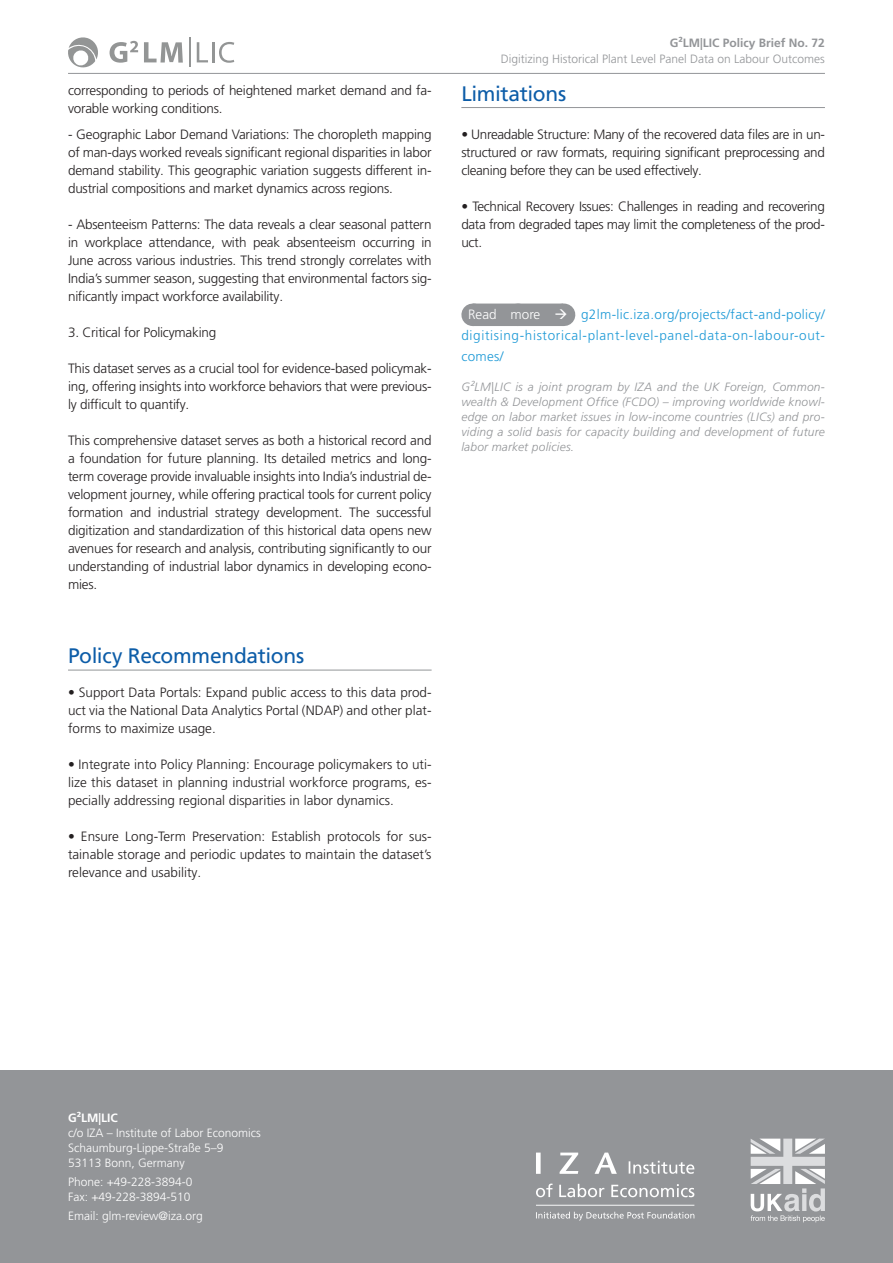
<style>
.page{position:relative;width:893px;height:1263px;background:#fff}
.page>*{position:absolute;margin:0;border:0;box-sizing:border-box;transform-origin:0 0}
.Content___H1{font:21px "Frutiger LT Pro";letter-spacing:-.015em;color:#0d5da8}
.Content___Body_Text{font:300 13.5px/18px "Frutiger LT Pro";letter-spacing:-.015em;color:#231f20;text-align:justify}
.Content___Body_Text-2{font:300 13.5px/21px "Frutiger LT Pro";letter-spacing:.05em;color:#1d99d6;text-align:justify}
.Content___Body_Text-3{font:italic 300 12px/15px "Frutiger LT Pro";letter-spacing:.015em;color:#939598;text-align:justify}
.Imprint{font:300 12px "Frutiger LT Pro";color:#fff}
.Title___Verso{font:300 12px "Frutiger LT Pro";color:#939598}
.Title___Verso-2{font:700 12px "Frutiger LT Pro";color:#939598}
.Imprint-2{font:700 12px "Frutiger LT Pro";color:#fff}
.s1{color:#fff}
</style>
<div class="page">
<div style="left:0;top:1070px;width:893px;height:193px;background:#939598"></div>
<hr style="left:68px;top:73px;width:757px;height:1px;background:#939598">
<svg style="left:536px;top:1152px;width:158px;height:68px"></svg>
<svg style="left:751px;top:1138px;width:74px;height:84px"></svg>
<svg style="left:197px;top:42px;width:11px;height:20px"></svg>
<hr style="left:212px;top:42px;width:3px;height:20px;background:#939595">
<svg style="left:219px;top:42px;width:15px;height:21px"></svg>
<svg style="left:68px;top:37px;width:30px;height:30px"></svg>
<hr style="left:189px;top:37px;width:2px;height:30px;background:#939595">
<svg style="left:144px;top:42px;width:39px;height:21px"></svg>
<svg style="left:110px;top:41px;width:28px;height:22px"></svg>
<hr style="left:68px;top:670px;width:364px;height:1px;background:#939598">
<hr style="left:461px;top:107px;width:364px;height:1px;background:#939598">
<div style="left:473px;top:304px;width:90px;height:22px;background:#939598"></div>
<svg style="left:563px;top:304px;width:1px;height:22px"></svg>
<p class="Content___Body_Text" style="left:68px;top:82px;width:365px">corresponding to periods of heightened market demand and fa&shy;vorable working conditions.</p>
<p class="Content___Body_Text" style="left:68px;top:125px;width:365px">- Geographic Labor Demand Variations: The choropleth mapping of man-days worked reveals significant regional disparities in labor demand stability. This geographic variation suggests different in&shy;dustrial compositions and market dynamics across regions.</p>
<p class="Content___Body_Text" style="left:68px;top:215px;width:365px">- Absenteeism Patterns: The data reveals a clear seasonal pattern in workplace attendance, with peak absenteeism occurring in June across various industries. This trend strongly correlates with India’s summer season, suggesting that environmental factors sig&shy;nificantly impact workforce availability.</p>
<p class="Content___Body_Text" style="left:68px;top:323px;width:150px">3. Critical for Policymaking</p>
<p class="Content___Body_Text" style="left:68px;top:359px;width:365px">This dataset serves as a crucial tool for evidence-based policymak&shy;ing, offering insights into workforce behaviors that were previous&shy;ly difficult to quantify.</p>
<p class="Content___Body_Text" style="left:68px;top:431px;width:365px">This comprehensive dataset serves as both a historical record and a foundation for future planning. Its detailed metrics and long&shy;term coverage provide invaluable insights into India’s industrial de&shy;velopment journey, while offering practical tools for current policy formation and industrial strategy development. The successful digitization and standardization of this historical data opens new avenues for research and analysis, contributing significantly to our understanding of industrial labor dynamics in developing econo&shy;mies.</p>
<p class="Content___H1" style="left:68px;top:644px;width:238px">Policy Recommendations</p>
<p class="Content___Body_Text" style="left:68px;top:683px;width:365px">• Support Data Portals: Expand public access to this data prod&shy;uct via the National Data Analytics Portal (NDAP) and other plat&shy;forms to maximize usage.</p>
<p class="Content___Body_Text" style="left:68px;top:755px;width:365px">• Integrate into Policy Planning: Encourage policymakers to uti&shy;lize this dataset in planning industrial workforce programs, es&shy;pecially addressing regional disparities in labor dynamics.</p>
<p class="Content___Body_Text" style="left:68px;top:827px;width:365px">• Ensure Long-Term Preservation: Establish protocols for sus&shy;tainable storage and periodic updates to maintain the dataset’s relevance and usability.</p>
<p class="Title___Verso-2" style="left:670px;top:35px;width:157px">G²LM|LIC Policy Brief No. 72</p>
<p class="Title___Verso" style="left:501px;top:52px;width:326px">Digitizing Historical Plant Level Panel Data on Labour Outcomes</p>
<p class="Content___H1" style="left:461px;top:81px;width:106px">Limitations</p>
<p class="Content___Body_Text" style="left:461px;top:125px;width:365px">• Unreadable Structure: Many of the recovered data files are in un&shy;structured or raw formats, requiring significant preprocessing and cleaning before they can be used effectively.</p>
<p class="Content___Body_Text" style="left:461px;top:197px;width:365px">• Technical Recovery Issues: Challenges in reading and recovering data from degraded tapes may limit the completeness of the prod&shy;uct.</p>
<p class="Content___Body_Text-2" style="left:461px;top:304px;width:365px;text-indent:7px"><span class="s1">Read more</span> <span class="s1">→</span> g2lm-lic.iza.org/projects/fact-and-policy/ digitising-historical-plant-level-panel-data-on-labour-out&shy;comes/</p>
<p class="Content___Body_Text-3" style="left:461px;top:379px;width:365px">G²LM|LIC is a joint program by IZA and the UK Foreign, Common&shy;wealth &amp; Development Office (FCDO) – improving worldwide knowl&shy;edge on labor market issues in low-income countries (LICs) and pro&shy;viding a solid basis for capacity building and development of future labor market policies.</p>
<p class="Imprint-2" style="left:68px;top:1110px;width:51px">G²LM|LIC</p>
<p class="Imprint" style="left:68px;top:1126px;width:194px">c/o IZA – Institute of Labor Economics</p>
<p class="Imprint" style="left:68px;top:1141px;width:157px">Schaumburg-Lippe-Straße 5–9</p>
<p class="Imprint" style="left:68px;top:1156px;width:118px">53113 Bonn, Germany</p>
<p class="Imprint" style="left:68px;top:1175px;width:126px">Phone: +49-228-3894-0</p>
<p class="Imprint" style="left:68px;top:1190px;width:124px">Fax: +49-228-3894-510</p>
<p class="Imprint" style="left:68px;top:1209px;width:136px">Email: glm-review@iza.org</p>
</div>
